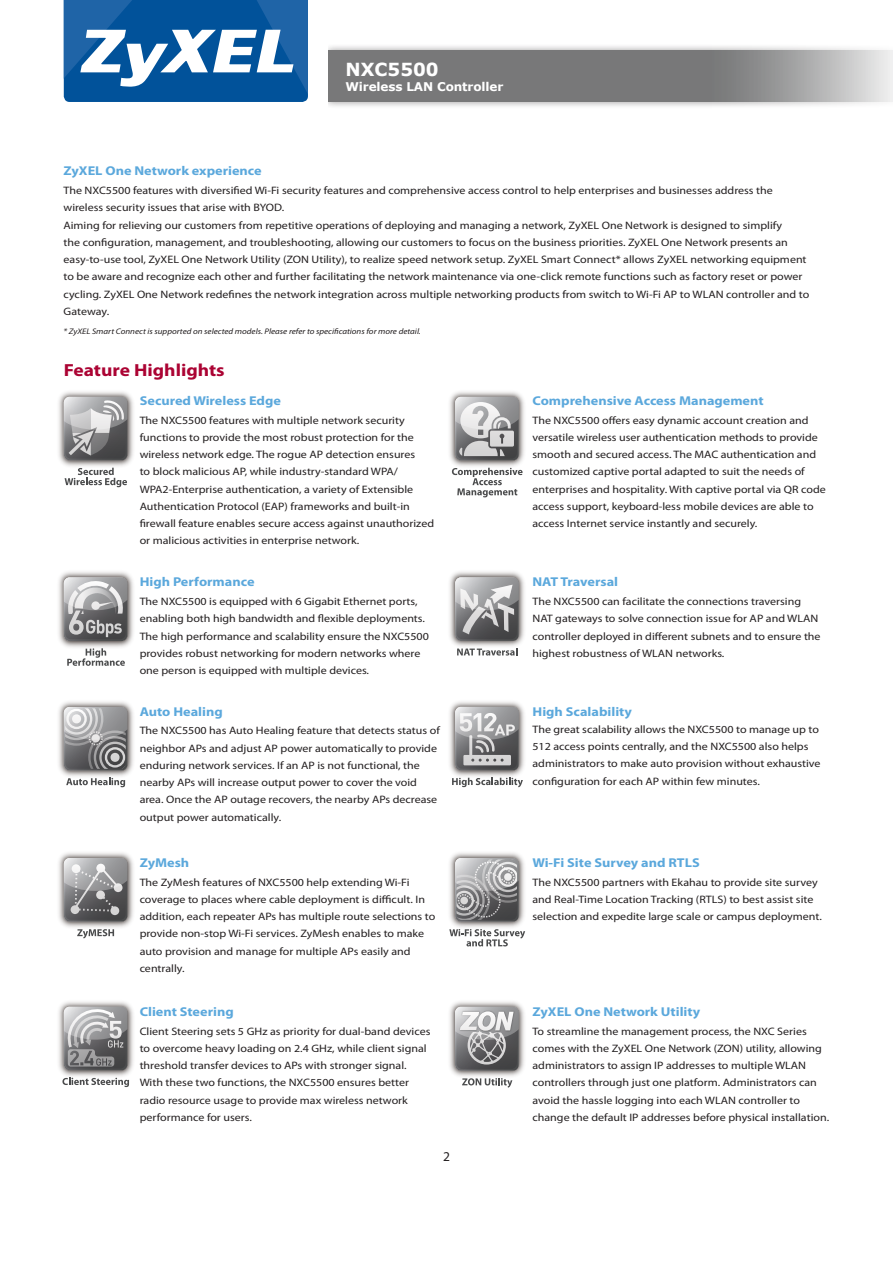
<style>
.page{position:relative;width:893px;height:1263px;background:#fff}
.page>*{position:absolute;margin:0;border:0;box-sizing:border-box;transform-origin:0 0}
.t1{font:700 18px "Verdana";color:#fff}
.t2{font:700 17.55px "Myriad Pro";color:#ab0333;scale:1.11 1}
.t3{font:13.5px "Myriad Pro";color:#231f20}
.t4{font:700 12.9px "Myriad Pro";color:#5ba8dc;scale:1.11 1}
.t5{font:700 12px "Verdana";letter-spacing:-.01em;color:#fff}
.t6{font:10.8px/17.2px "Myriad Pro";color:#231f20;scale:1.11 1}
.t7{font:italic 8.1px "Myriad Pro";color:#231f20;scale:1.11 1}
</style>
<div class="page">
<svg style="left:64px;top:0;width:244px;height:102px"></svg>
<div style="left:328px;top:43px;width:565px;height:67px;background:#231f20;opacity:.65"></div>
<svg style="left:328px;top:51px;width:565px;height:51px;background:#888889"></svg>
<svg style="left:62px;top:1080px;width:67px;height:7px"></svg>
<img style="left:58px;top:1001px;width:76px;height:79px">
<svg style="left:64px;top:1007px;width:63px;height:63px;background:#959597"></svg>
<svg style="left:452px;top:470px;width:71px;height:27px"></svg>
<img style="left:449px;top:391px;width:76px;height:79px">
<svg style="left:455px;top:397px;width:64px;height:63px;background:#ababac"></svg>
<svg style="left:65px;top:470px;width:62px;height:17px"></svg>
<img style="left:58px;top:391px;width:76px;height:79px">
<svg style="left:64px;top:397px;width:63px;height:63px;background:#98989a"></svg>
<svg style="left:457px;top:651px;width:60px;height:4px"></svg>
<img style="left:449px;top:571px;width:76px;height:80px">
<svg style="left:455px;top:577px;width:64px;height:64px;background:#979798"></svg>
<svg style="left:450px;top:932px;width:75px;height:14px"></svg>
<img style="left:449px;top:852px;width:77px;height:80px">
<svg style="left:455px;top:858px;width:64px;height:64px;background:#98989a"></svg>
<svg style="left:77px;top:932px;width:37px;height:6px"></svg>
<img style="left:58px;top:852px;width:76px;height:80px">
<svg style="left:64px;top:858px;width:63px;height:64px;background:#8d8d8e"></svg>
<svg style="left:66px;top:781px;width:59px;height:6px"></svg>
<img style="left:58px;top:701px;width:76px;height:80px">
<svg style="left:64px;top:707px;width:63px;height:63px;background:#959597"></svg>
<svg style="left:452px;top:780px;width:71px;height:7px"></svg>
<img style="left:449px;top:701px;width:76px;height:79px">
<svg style="left:455px;top:707px;width:64px;height:63px;background:#9b9b9d"></svg>
<svg style="left:67px;top:651px;width:58px;height:15px"></svg>
<img style="left:58px;top:571px;width:76px;height:80px">
<svg style="left:64px;top:577px;width:63px;height:64px;background:#9a9a9b"></svg>
<svg style="left:462px;top:1081px;width:50px;height:6px"></svg>
<img style="left:449px;top:1001px;width:76px;height:80px">
<svg style="left:455px;top:1007px;width:64px;height:64px;background:#969697"></svg>
<h1 class="t1" style="left:345px;top:57px;width:95px">NXC5500</h1>
<p class="t5" style="left:345px;top:78px;width:159px">Wireless LAN Controller</p>
<p class="t4" style="left:64px;top:163px;width:180px">ZyXEL One Network experience</p>
<p class="t6" style="left:64px;top:182px;width:673px">The NXC5500 features with diversified Wi-Fi security features and comprehensive access control to help enterprises and businesses address the wireless security issues that arise with BYOD.<br>Aiming for relieving our customers from repetitive operations of deploying and managing a network, ZyXEL One Network is designed to simplify<br>the configuration, management, and troubleshooting, allowing our customers to focus on the business priorities. ZyXEL One Network presents an easy-to-use tool, ZyXEL One Network Utility (ZON Utility), to realize speed network setup. ZyXEL Smart Connect* allows ZyXEL networking equipment to be aware and recognize each other and further facilitating the network maintenance via one-click remote functions such as factory reset or power cycling. ZyXEL One Network redefines the network integration across multiple networking products from switch to Wi-Fi AP to WLAN controller and to Gateway.</p>
<p class="t7" style="left:64px;top:326px;width:323px">* ZyXEL Smart Connect is supported on selected models. Please refer to specifications for more detail.</p>
<h2 class="t2" style="left:64px;top:359px;width:146px">Feature Highlights</h2>
<p class="t4" style="left:140px;top:392px;width:129px">Secured Wireless Edge</p>
<p class="t6" style="left:140px;top:411px;width:267px">The NXC5500 features with multiple network security functions to provide the most robust protection for the wireless network edge. The rogue AP detection ensures<br>to block malicious AP, while industry-standard WPA/ WPA2-Enterprise authentication, a variety of Extensible Authentication Protocol (EAP) frameworks and built-in firewall feature enables secure access against unauthorized or malicious activities in enterprise network.</p>
<p class="t4" style="left:140px;top:573px;width:105px">High Performance</p>
<p class="t6" style="left:140px;top:593px;width:262px">The NXC5500 is equipped with 6 Gigabit Ethernet ports, enabling both high bandwidth and flexible deployments.<br>The high performance and scalability ensure the NXC5500 provides robust networking for modern networks where one person is equipped with multiple devices.</p>
<p class="t4" style="left:140px;top:703px;width:76px">Auto Healing</p>
<p class="t6" style="left:140px;top:722px;width:272px">The NXC5500 has Auto Healing feature that detects status of neighbor APs and adjust AP power automatically to provide enduring network services. If an AP is not functional, the nearby APs will increase output power to cover the void area. Once the AP outage recovers, the nearby APs decrease output power automatically.</p>
<p class="t4" style="left:140px;top:854px;width:46px">ZyMesh</p>
<p class="t6" style="left:140px;top:873px;width:268px">The ZyMesh features of NXC5500 help extending Wi-Fi coverage to places where cable deployment is difficult. In addition, each repeater APs has multiple route selections to provide non-stop Wi-Fi services. ZyMesh enables to make auto provision and manage for multiple APs easily and centrally.</p>
<p class="t4" style="left:140px;top:1003px;width:86px">Client Steering</p>
<p class="t6" style="left:140px;top:1022px;width:263px">Client Steering sets 5 GHz as priority for dual-band devices to overcome heavy loading on 2.4 GHz, while client signal threshold transfer devices to APs with stronger signal.<br>With these two functions, the NXC5500 ensures better radio resource usage to provide max wireless network performance for users.</p>
<p class="t3" style="left:443px;top:1148px;width:8px">2</p>
<p class="t4" style="left:532px;top:392px;width:210px">Comprehensive Access Management</p>
<p class="t6" style="left:532px;top:411px;width:266px">The NXC5500 offers easy dynamic account creation and versatile wireless user authentication methods to provide smooth and secured access. The MAC authentication and customized captive portal adapted to suit the needs of enterprises and hospitality. With captive portal via QR code access support, keyboard-less mobile devices are able to access Internet service instantly and securely.</p>
<p class="t4" style="left:532px;top:573px;width:79px">NAT Traversal</p>
<p class="t6" style="left:532px;top:593px;width:261px">The NXC5500 can facilitate the connections traversing NAT gateways to solve connection issue for AP and WLAN controller deployed in different subnets and to ensure the highest robustness of WLAN networks.</p>
<p class="t4" style="left:532px;top:703px;width:91px">High Scalability</p>
<p class="t6" style="left:532px;top:720px;width:261px">The great scalability allows the NXC5500 to manage up to 512 access points centrally, and the NXC5500 also helps administrators to make auto provision without exhaustive configuration for each AP within few minutes.</p>
<p class="t4" style="left:532px;top:854px;width:152px">Wi-Fi Site Survey and RTLS</p>
<p class="t6" style="left:532px;top:873px;width:262px">The NXC5500 partners with Ekahau to provide site survey and Real-Time Location Tracking (RTLS) to best assist site selection and expedite large scale or campus deployment.</p>
<p class="t4" style="left:532px;top:1003px;width:153px">ZyXEL One Network Utility</p>
<p class="t6" style="left:532px;top:1022px;width:269px">To streamline the management process, the NXC Series comes with the ZyXEL One Network (ZON) utility, allowing administrators to assign IP addresses to multiple WLAN controllers through just one platform. Administrators can avoid the hassle logging into each WLAN controller to change the default IP addresses before physical installation.</p>
</div>
